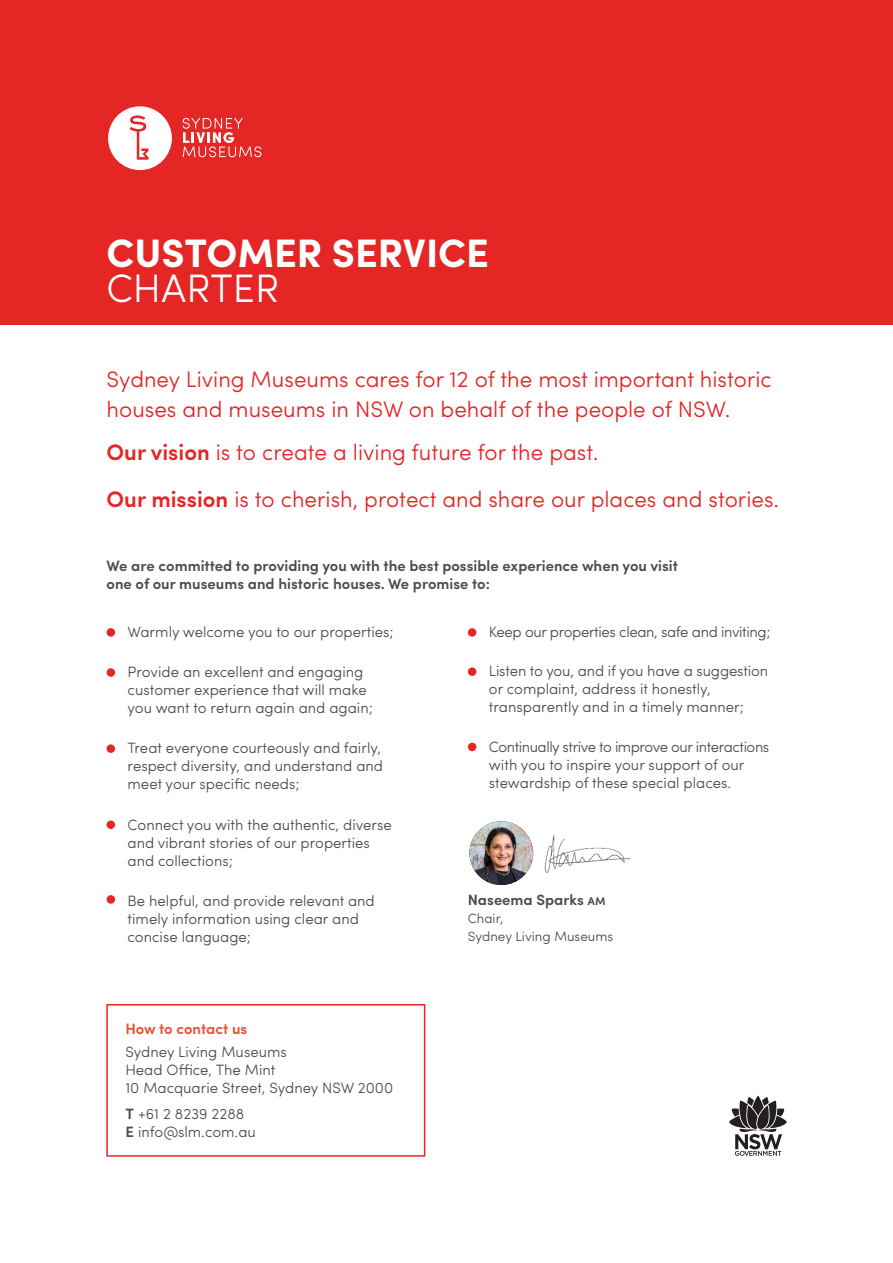
<style>
.page{position:relative;width:893px;height:1263px;background:#fff}
.page>*{position:absolute;margin:0;border:0;box-sizing:border-box;transform-origin:0 0}
.t1{font:700 39.75px "Sofia Pro";color:#fff}
.t2{font:300 39.75px "Sofia Pro";color:#fff}
.t3{font:300 22.5px/30px "Sofia Pro";color:#e42625}
.t4{font:300 15px/18px "Sofia Pro";color:#4b4c4d}
.t5{font:600 15px/18px "Sofia Pro";color:#4b4c4d}
.t6{font:300 15px "Sofia Pro";letter-spacing:-.025em;color:#4b4c4d}
.t7{font:600 15px "Sofia Pro";letter-spacing:-.005em;color:#e75137}
.t8{font:300 13.5px/18px "Sofia Pro";color:#4b4c4d}
.s1{font-weight:600}
.s2{font-size:13.5px}
</style>
<div class="page">
<div style="left:0;top:0;width:893px;height:324px;background:#e42625"></div>
<svg style="left:108px;top:106px;width:64px;height:64px"></svg>
<svg style="left:183px;top:118px;width:79px;height:39px"></svg>
<div style="left:107px;top:628px;width:8px;height:9px;background:#e42625;border-radius:50%"></div>
<div style="left:107px;top:668px;width:8px;height:9px;background:#e42625;border-radius:50%"></div>
<div style="left:107px;top:744px;width:8px;height:9px;background:#e42625;border-radius:50%"></div>
<div style="left:107px;top:820px;width:8px;height:9px;background:#e42625;border-radius:50%"></div>
<div style="left:107px;top:895px;width:8px;height:9px;background:#e42625;border-radius:50%"></div>
<div style="left:468px;top:628px;width:8px;height:9px;background:#e42625;border-radius:50%"></div>
<div style="left:468px;top:667px;width:8px;height:9px;background:#e42625;border-radius:50%"></div>
<div style="left:468px;top:743px;width:8px;height:8px;background:#e42625;border-radius:50%"></div>
<div style="left:106px;top:1004px;width:319px;height:153px;border:2px solid #e42625"></div>
<svg style="left:729px;top:1096px;width:58px;height:60px"></svg>
<img style="left:469px;top:821px;width:64px;height:64px;border-radius:32px">
<img style="left:544px;top:835px;width:87px;height:38px">
<h1 class="t1" style="left:107px;top:222px;width:384px">CUSTOMER SERVICE</h1>
<h1 class="t2" style="left:107px;top:258px;width:174px">CHARTER</h1>
<h2 class="t3" style="left:107px;top:363px;width:667px">Sydney Living Museums cares for 12 of the most important historic houses and museums in NSW on behalf of the people of NSW.</h2>
<h2 class="t3" style="left:107px;top:427px;width:674px;line-height:47px"><span class="s1">Our vision</span> is to create a living future for the past.<br><span class="s1">Our mission</span> is to cherish, protect and share our places and stories.</h2>
<p class="t5" style="left:107px;top:556px;width:573px">We are committed to providing you with the best possible experience when you visit one of our museums and historic houses. We promise to:</p>
<p class="t4" style="left:128px;top:622px;width:268px">Warmly welcome you to our properties;</p>
<p class="t4" style="left:128px;top:662px;width:247px">Provide an excellent and engaging customer experience that will make you want to return again and again;</p>
<p class="t4" style="left:128px;top:738px;width:257px">Treat everyone courteously and fairly, respect diversity, and understand and meet your specific needs;</p>
<p class="t4" style="left:128px;top:814px;width:266px">Connect you with the authentic, diverse and vibrant stories of our properties and collections;</p>
<p class="t4" style="left:128px;top:890px;width:249px">Be helpful, and provide relevant and timely information using clear and concise language;</p>
<p class="t6" style="left:489px;top:621px;width:283px">Keep our properties clean, safe and inviting;</p>
<p class="t4" style="left:489px;top:661px;width:281px">Listen to you, and if you have a suggestion or complaint, address it honestly, transparently and in a timely manner;</p>
<p class="t4" style="left:489px;top:736px;width:282px">Continually strive to improve our interactions with you to inspire your support of our stewardship of these special places.</p>
<p class="t5" style="left:468px;top:890px;width:139px">Naseema Sparks <span class="s2">am</span></p>
<p class="t8" style="left:468px;top:908px;width:147px">Chair,<br>Sydney Living Museums</p>
<p class="t7" style="left:125px;top:1018px;width:123px">How to contact us</p>
<p class="t4" style="left:125px;top:1041px;width:269px">Sydney Living Museums<br>Head Office, The Mint<br>10 Macquarie Street, Sydney NSW 2000</p>
<p class="t4" style="left:125px;top:1104px;width:132px"><span class="s1">T</span> +61 2 8239 2288<br><span class="s1">E</span> info@slm.com.au</p>
</div>
